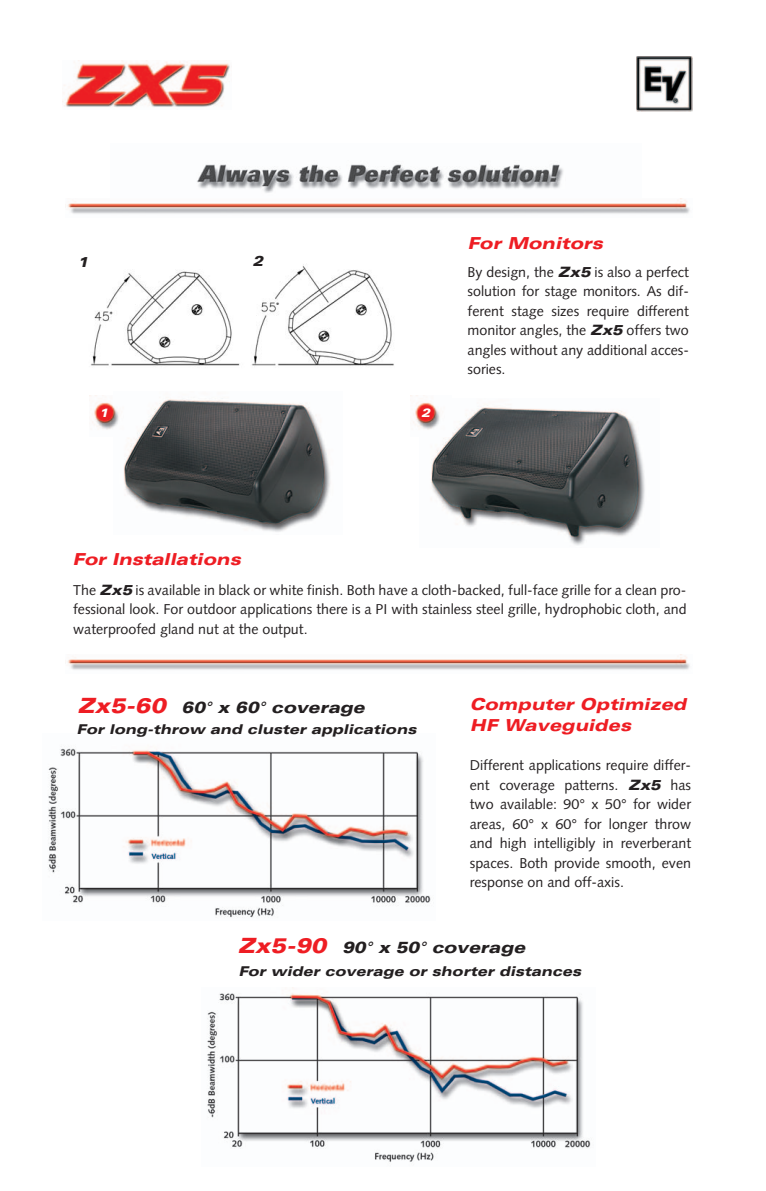
<style>
.page{position:relative;width:766px;height:1191px;background:#fff}
.page>*{position:absolute;margin:0;border:0;box-sizing:border-box;transform-origin:0 0}
.t1{font:italic 900 expanded 16.5px/21px "Univers";color:#ee1d23}
.t2{font:italic 900 expanded 16.05px "Univers";color:#231f20}
.t3{font:14.25px/19.5px "Syntax";color:#231f20;text-align:justify}
.t4{font:italic 900 expanded 14.25px "Univers";color:#231f20}
.t5{font:italic 900 expanded 13.5px "Univers";color:#231f20}
.t6{font:italic 900 expanded 12px "Univers";color:#fff}
.s1{font-family:"Univers";font-weight:900;font-style:italic;font-stretch:expanded}
.s2{font-size:21px;color:#ee1d23}
</style>
<div class="page">
<img style="left:48px;top:748px;width:383px;height:170px">
<img style="left:91px;top:264px;width:303px;height:102px">
<img style="left:431px;top:407px;width:214px;height:138px">
<img style="left:636px;top:56px;width:56px;height:55px">
<img style="left:124px;top:398px;width:207px;height:134px">
<img style="left:207px;top:993px;width:384px;height:169px">
<img style="left:64px;top:60px;width:166px;height:47px">
<img style="left:197px;top:164px;width:367px;height:29px">
<img style="left:65px;top:199px;width:625px;height:15px">
<img style="left:65px;top:655px;width:625px;height:15px">
<img style="left:89px;top:395px;width:41px;height:41px">
<img style="left:410px;top:395px;width:41px;height:41px">
<div style="left:76px;top:255px;width:25px;height:25px;background:#fff"></div>
<div style="left:251px;top:254px;width:24px;height:26px;background:#fff"></div>
<p class="t4" style="left:78px;top:257px;width:12px">1</p>
<p class="t4" style="left:252px;top:255px;width:12px">2</p>
<p class="t6" style="left:99px;top:408px;width:10px">1</p>
<p class="t6" style="left:421px;top:408px;width:10px">2</p>
<p class="t1" style="left:467px;top:234px;width:137px">For Monitors</p>
<p class="t3" style="left:467px;top:263px;width:223px">By design, the <span class="s1">Zx5</span> is also a perfect solution for stage monitors. As dif&shy;ferent stage sizes require different monitor angles, the <span class="s1">Zx5</span> offers two angles without any additional acces&shy;sories.</p>
<p class="t1" style="left:72px;top:550px;width:170px">For Installations</p>
<p class="t3" style="left:73px;top:581px;width:614px">The <span class="s1">Zx5</span> is available in black or white finish. Both have a cloth-backed, full-face grille for a clean pro&shy;fessional look. For outdoor applications there is a PI with stainless steel grille, hydrophobic cloth, and waterproofed gland nut at the output.</p>
<p class="t2" style="left:77px;top:701px;width:289px"><span class="s2">Zx5-60</span> 60° x 60° coverage</p>
<p class="t5" style="left:77px;top:724px;width:341px">For long-throw and cluster applications</p>
<p class="t1" style="left:469px;top:695px;width:218px">Computer Optimized<br>HF Waveguides</p>
<p class="t3" style="left:469px;top:757px;width:223px">Different applications require differ&shy;ent coverage patterns. <span class="s1">Zx5</span> has two available: 90° x 50° for wider areas, 60° x 60° for longer throw and high intelligibly in reverberant spaces. Both provide smooth, even response on and off-axis.</p>
<p class="t2" style="left:238px;top:941px;width:289px"><span class="s2">Zx5-90</span> 90° x 50° coverage</p>
<p class="t5" style="left:238px;top:965px;width:344px">For wider coverage or shorter distances</p>
</div>
